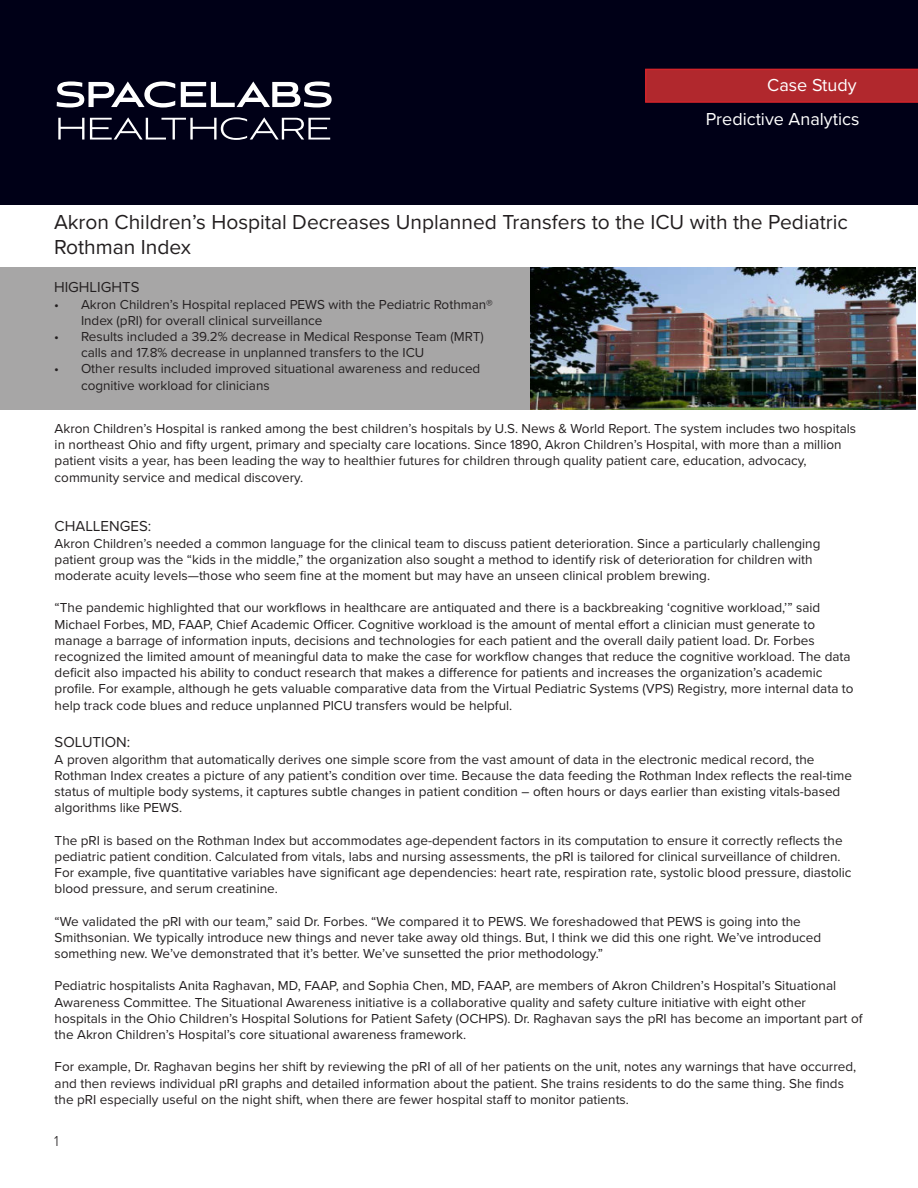
<style>
.page{position:relative;width:918px;height:1188px;background:#fff}
.page>*{position:absolute;margin:0;border:0;box-sizing:border-box;transform-origin:0 0}
.t1{font:21px/25.2px "Proxima Nova";color:#231f20}
.t2{font:18px "Proxima Nova";color:#fff}
.t3{font:15px "Proxima Nova";color:#231f20}
.t4{font:300 15px "Proxima Nova";color:#231f20}
.t5{font:13.5px/16.2px "Proxima Nova";color:#231f20}
</style>
<div class="page">
<div style="left:0;top:0;width:918px;height:205px;background:#000017"></div>
<svg style="left:645px;top:69px;width:273px;height:34px;background:#b2272c"></svg>
<svg style="left:57px;top:81px;width:118px;height:26px"></svg>
<svg style="left:181px;top:81px;width:151px;height:26px"></svg>
<svg style="left:58px;top:118px;width:26px;height:22px"></svg>
<svg style="left:90px;top:117px;width:240px;height:23px"></svg>
<div style="left:0;top:267px;width:531px;height:142px;background:#a7a6a6"></div>
<img style="left:530px;top:267px;width:386px;height:142px">
<p class="t2" style="left:767px;top:71px;width:91px">Case Study</p>
<p class="t2" style="left:706px;top:106px;width:155px">Predictive Analytics</p>
<p class="t1" style="left:54px;top:208px;width:796px">Akron Children’s Hospital Decreases Unplanned Transfers to the ICU with the Pediatric<br>Rothman Index</p>
<p class="t3" style="left:54px;top:276px;width:87px">HIGHLIGHTS</p>
<p class="t5" style="left:81px;top:295px;width:413px;text-indent:-27px">• Akron Children’s Hospital replaced PEWS with the Pediatric Rothman®<br>Index (pRI) for overall clinical surveillance</p>
<p class="t5" style="left:81px;top:328px;width:404px;text-indent:-27px">• Results included a 39.2% decrease in Medical Response Team (MRT) calls and 17.8% decrease in unplanned transfers to the ICU</p>
<p class="t5" style="left:81px;top:360px;width:401px;text-indent:-27px">• Other results included improved situational awareness and reduced cognitive workload for clinicians</p>
<p class="t5" style="left:55px;top:420px;width:803px">Akron Children’s Hospital is ranked among the best children’s hospitals by U.S. News &amp; World Report. The system includes two hospitals in northeast Ohio and fifty urgent, primary and specialty care locations. Since 1890, Akron Children’s Hospital, with more than a million patient visits a year, has been leading the way to healthier futures for children through quality patient care, education, advocacy, community service and medical discovery.</p>
<p class="t3" style="left:55px;top:515px;width:98px">CHALLENGES:</p>
<p class="t5" style="left:55px;top:534px;width:767px">Akron Children’s needed a common language for the clinical team to discuss patient deterioration. Since a particularly challenging patient group was the “kids in the middle,” the organization also sought a method to identify risk of deterioration for children with</p>
<p class="t5" style="left:55px;top:567px;width:657px">moderate acuity levels—those who seem fine at the moment but may have an unseen clinical problem brewing.</p>
<p class="t5" style="left:55px;top:599px;width:801px">“The pandemic highlighted that our workflows in healthcare are antiquated and there is a backbreaking ‘cognitive workload,’” said Michael Forbes, MD, FAAP, Chief Academic Officer. Cognitive workload is the amount of mental effort a clinician must generate to manage a barrage of information inputs, decisions and technologies for each patient and the overall daily patient load. Dr. Forbes recognized the limited amount of meaningful data to make the case for workflow changes that reduce the cognitive workload. The data deficit also impacted his ability to conduct research that makes a difference for patients and increases the organization’s academic profile. For example, although he gets valuable comparative data from the Virtual Pediatric Systems (VPS) Registry, more internal data to help track code blues and reduce unplanned PICU transfers would be helpful.</p>
<p class="t3" style="left:55px;top:731px;width:77px">SOLUTION:</p>
<p class="t5" style="left:55px;top:750px;width:799px">A proven algorithm that automatically derives one simple score from the vast amount of data in the electronic medical record, the Rothman Index creates a picture of any patient’s condition over time. Because the data feeding the Rothman Index reflects the real-time status of multiple body systems, it captures subtle changes in patient condition – often hours or days earlier than existing vitals-based algorithms like PEWS.</p>
<p class="t5" style="left:55px;top:831px;width:799px">The pRI is based on the Rothman Index but accommodates age-dependent factors in its computation to ensure it correctly reflects the pediatric patient condition. Calculated from vitals, labs and nursing assessments, the pRI is tailored for clinical surveillance of children.<br>For example, five quantitative variables have significant age dependencies: heart rate, respiration rate, systolic blood pressure, diastolic blood pressure, and serum creatinine.</p>
<p class="t5" style="left:55px;top:912px;width:768px">“We validated the pRI with our team,” said Dr. Forbes. “We compared it to PEWS. We foreshadowed that PEWS is going into the<br>Smithsonian. We typically introduce new things and never take away old things. But, I think we did this one right. We’ve introduced something new. We’ve demonstrated that it’s better. We’ve sunsetted the prior methodology.”</p>
<p class="t5" style="left:55px;top:977px;width:783px">Pediatric hospitalists Anita Raghavan, MD, FAAP, and Sophia Chen, MD, FAAP, are members of Akron Children’s Hospital’s Situational<br>Awareness Committee. The Situational Awareness initiative is a collaborative quality and safety culture initiative with eight other</p>
<p class="t5" style="left:55px;top:1010px;width:809px">hospitals in the Ohio Children’s Hospital Solutions for Patient Safety (OCHPS). Dr. Raghavan says the pRI has become an important part of the Akron Children’s Hospital’s core situational awareness framework.</p>
<p class="t5" style="left:55px;top:1058px;width:803px">For example, Dr. Raghavan begins her shift by reviewing the pRI of all of her patients on the unit, notes any warnings that have occurred, and then reviews individual pRI graphs and detailed information about the patient. She trains residents to do the same thing. She finds the pRI especially useful on the night shift, when there are fewer hospital staff to monitor patients.</p>
<p class="t4" style="left:54px;top:1130px;width:6px">1</p>
</div>
